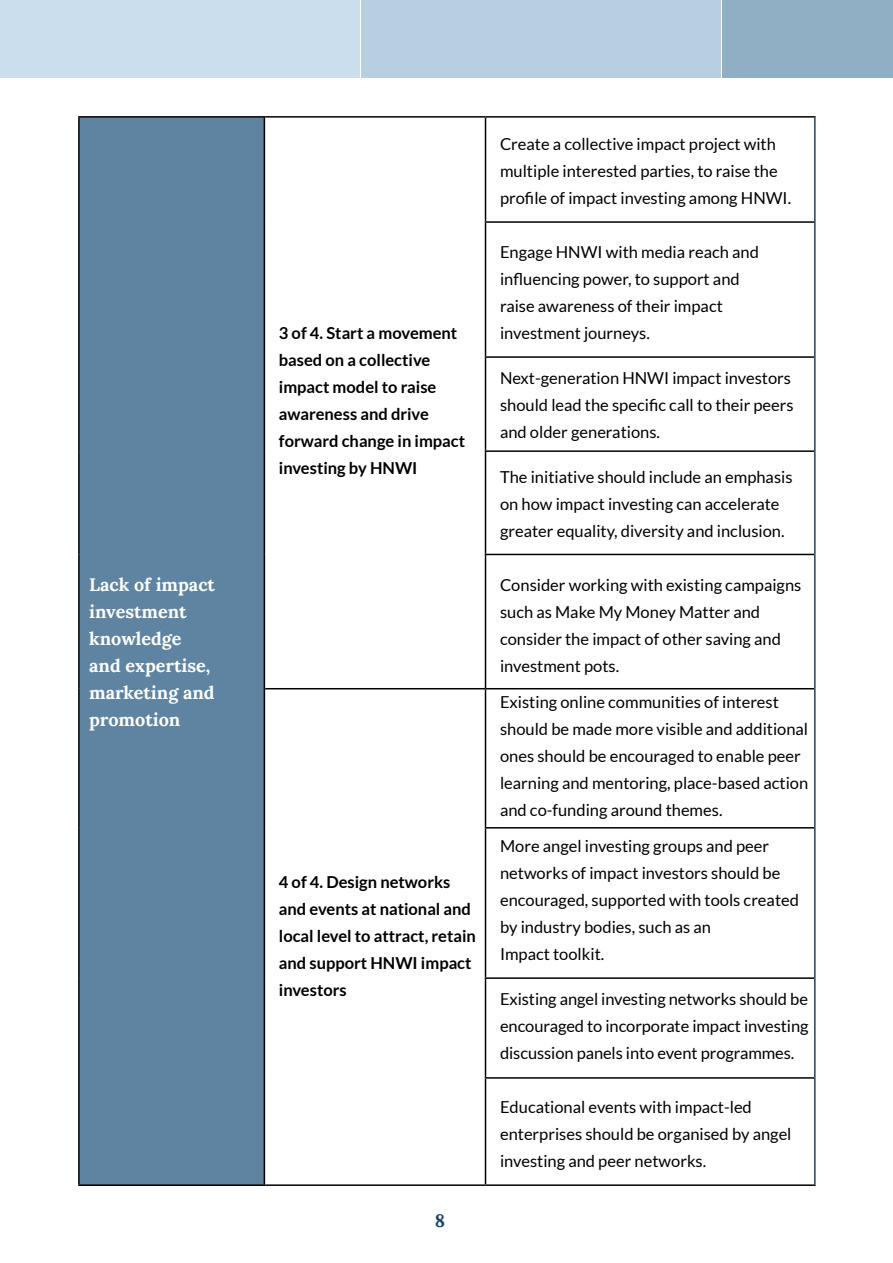
<style>
.page{position:relative;width:893px;height:1263px;background:#fff}
.page>*{position:absolute;margin:0;border:0;box-sizing:border-box;transform-origin:0 0}
.t1{font:700 18px/27px "Lora";color:#fff}
.t2{font:700 18px "Lora";color:#1a4568}
.t3{font:16.5px/27px "Lato";color:#000}
.t4{font:700 16.5px/27px "Lato";color:#000}
</style>
<div class="page">
<div style="left:0;top:0;width:360px;height:78px;background:#cbdeed"></div>
<div style="left:362px;top:0;width:359px;height:78px;background:#b6d0e1"></div>
<div style="left:722px;top:0;width:171px;height:78px;background:#90afc4"></div>
<div style="left:79px;top:117px;width:185px;height:1068px;background:#5f84a1"></div>
<hr style="left:814px;top:118px;width:2px;height:104px;background:#1a4568">
<hr style="left:814px;top:222px;width:2px;height:135px;background:#1a4568">
<hr style="left:814px;top:357px;width:2px;height:94px;background:#1a4568">
<hr style="left:814px;top:451px;width:2px;height:103px;background:#1a4568">
<hr style="left:814px;top:554px;width:2px;height:135px;background:#1a4568">
<hr style="left:814px;top:689px;width:2px;height:139px;background:#1a4568">
<hr style="left:814px;top:828px;width:2px;height:150px;background:#1a4568">
<hr style="left:814px;top:978px;width:2px;height:100px;background:#1a4568">
<hr style="left:814px;top:1078px;width:2px;height:106px;background:#1a4568">
<hr style="left:485px;top:116px;width:331px;height:2px;background:#000">
<hr style="left:485px;top:118px;width:1px;height:103px;background:#000">
<hr style="left:485px;top:221px;width:329px;height:2px;background:#000">
<hr style="left:485px;top:223px;width:1px;height:133px;background:#000">
<hr style="left:485px;top:356px;width:329px;height:2px;background:#000">
<hr style="left:485px;top:358px;width:1px;height:92px;background:#000">
<hr style="left:485px;top:450px;width:329px;height:2px;background:#000">
<hr style="left:485px;top:452px;width:1px;height:102px;background:#000">
<hr style="left:485px;top:554px;width:329px;height:1px;background:#000">
<hr style="left:485px;top:555px;width:1px;height:133px;background:#000">
<hr style="left:265px;top:688px;width:220px;height:1px;background:#000">
<hr style="left:485px;top:688px;width:329px;height:1px;background:#000">
<hr style="left:485px;top:689px;width:1px;height:138px;background:#000">
<hr style="left:485px;top:827px;width:329px;height:1px;background:#000">
<hr style="left:485px;top:828px;width:1px;height:149px;background:#000">
<hr style="left:485px;top:977px;width:329px;height:2px;background:#000">
<hr style="left:485px;top:979px;width:1px;height:98px;background:#000">
<hr style="left:485px;top:1077px;width:329px;height:2px;background:#000">
<hr style="left:485px;top:1079px;width:1px;height:105px;background:#000">
<hr style="left:78px;top:1184px;width:187px;height:2px;background:#000">
<hr style="left:265px;top:1184px;width:220px;height:2px;background:#000">
<hr style="left:485px;top:1184px;width:331px;height:2px;background:#000">
<hr style="left:265px;top:116px;width:220px;height:2px;background:#000">
<hr style="left:78px;top:118px;width:2px;height:104px;background:#000">
<hr style="left:264px;top:118px;width:1px;height:104px;background:#000">
<hr style="left:78px;top:222px;width:2px;height:135px;background:#000">
<hr style="left:264px;top:222px;width:1px;height:135px;background:#000">
<hr style="left:78px;top:357px;width:2px;height:94px;background:#000">
<hr style="left:264px;top:357px;width:1px;height:94px;background:#000">
<hr style="left:78px;top:451px;width:2px;height:103px;background:#000">
<hr style="left:264px;top:451px;width:1px;height:103px;background:#000">
<hr style="left:78px;top:554px;width:2px;height:135px;background:#000">
<hr style="left:264px;top:554px;width:1px;height:135px;background:#000">
<hr style="left:78px;top:689px;width:2px;height:139px;background:#000">
<hr style="left:264px;top:689px;width:1px;height:139px;background:#000">
<hr style="left:78px;top:828px;width:2px;height:150px;background:#000">
<hr style="left:264px;top:828px;width:1px;height:150px;background:#000">
<hr style="left:78px;top:978px;width:2px;height:100px;background:#000">
<hr style="left:264px;top:978px;width:1px;height:100px;background:#000">
<hr style="left:78px;top:1078px;width:2px;height:106px;background:#000">
<hr style="left:264px;top:1078px;width:1px;height:106px;background:#000">
<hr style="left:78px;top:116px;width:187px;height:2px;background:#000">
<p class="t1" style="left:89px;top:571px;width:127px">Lack of impact investment knowledge and expertise, marketing and promotion</p>
<p class="t4" style="left:279px;top:319px;width:188px">3 of 4. Start a movement based on a collective impact model to raise awareness and drive forward change in impact investing by HNWI</p>
<p class="t4" style="left:279px;top:868px;width:199px">4 of 4. Design networks and events at national and local level to attract, retain and support HNWI impact investors</p>
<p class="t2" style="left:435px;top:1209px;width:12px">8</p>
<p class="t3" style="left:500px;top:130px;width:293px">Create a collective impact project with multiple interested parties, to raise the profile of impact investing among HNWI.</p>
<p class="t3" style="left:500px;top:238px;width:260px">Engage HNWI with media reach and influencing power, to support and raise awareness of their impact investment journeys.</p>
<p class="t3" style="left:500px;top:364px;width:295px">Next-generation HNWI impact investors should lead the specific call to their peers and older generations.</p>
<p class="t3" style="left:500px;top:463px;width:294px">The initiative should include an emphasis on how impact investing can accelerate greater equality, diversity and inclusion.</p>
<p class="t3" style="left:500px;top:571px;width:303px">Consider working with existing campaigns such as Make My Money Matter and consider the impact of other saving and investment pots.</p>
<p class="t3" style="left:500px;top:688px;width:310px">Existing online communities of interest should be made more visible and additional ones should be encouraged to enable peer learning and mentoring, place-based action and co-funding around themes.</p>
<p class="t3" style="left:500px;top:832px;width:300px">More angel investing groups and peer networks of impact investors should be encouraged, supported with tools created by industry bodies, such as an<br>Impact toolkit.</p>
<p class="t3" style="left:500px;top:985px;width:310px;text-align:justify">Existing angel investing networks should be encouraged to incorporate impact investing discussion panels into event programmes.</p>
<p class="t3" style="left:500px;top:1093px;width:293px">Educational events with impact-led enterprises should be organised by angel investing and peer networks.</p>
</div>
